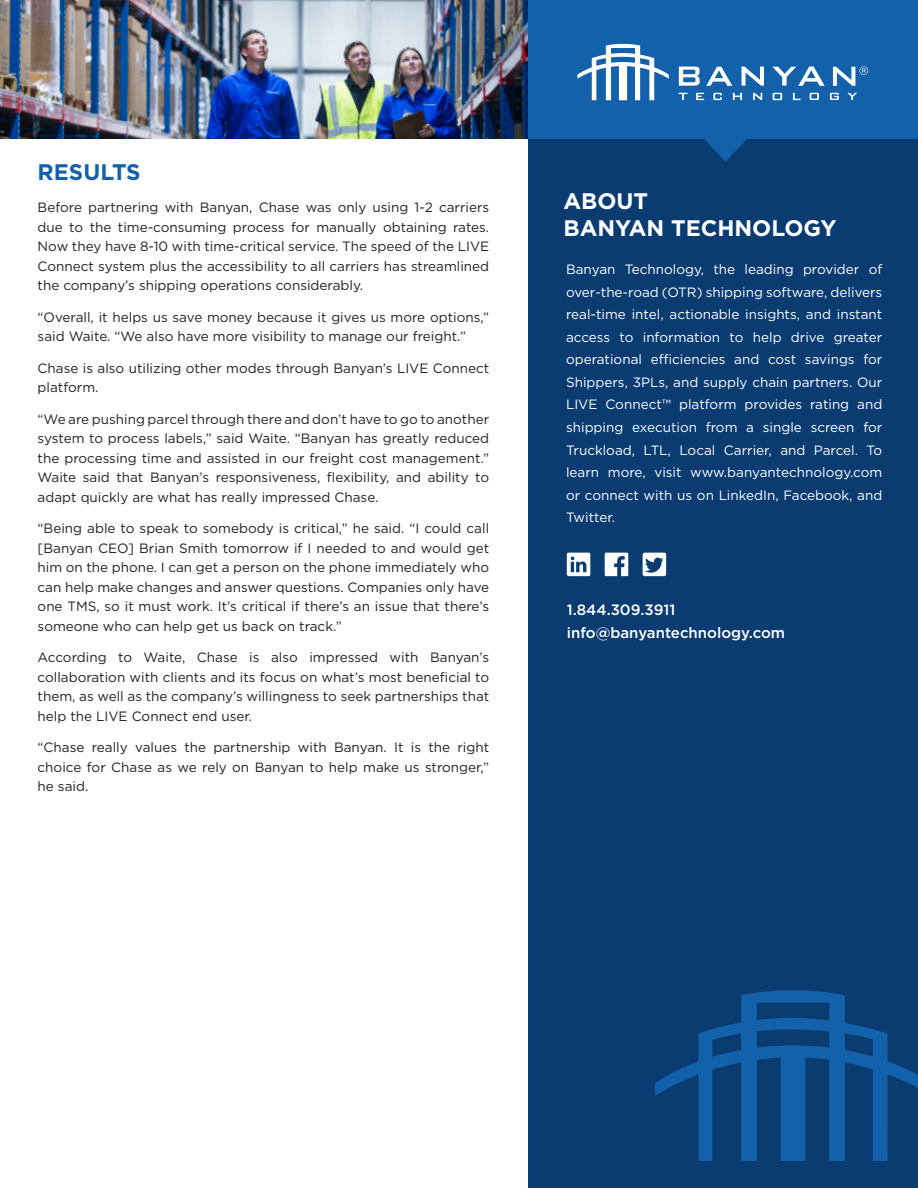
<style>
.page{position:relative;width:918px;height:1188px;background:#fff}
.page>*{position:absolute;margin:0;border:0;box-sizing:border-box;transform-origin:0 0}
.t1{font:700 22.5px "Gotham";color:#fff}
.t2{font:700 22.5px "Gotham";color:#1361ab}
.t3{font:500 15px "Gotham";color:#fff}
.t4{font:13.5px/19.5px "Gotham";color:#231f20;text-align:justify}
.t5{font:13.5px/22.5px "Gotham";color:#fff;text-align:justify}
</style>
<div class="page">
<img style="left:0;top:0;width:528px;height:139px">
<div style="left:528px;top:27px;width:390px;height:1161px;background:#0a3c72"></div>
<div style="left:528px;top:0;width:390px;height:139px;background:#1361ab"></div>
<svg style="left:655px;top:990px;width:263px;height:171px"></svg>
<svg style="left:704px;top:139px;width:43px;height:23px"></svg>
<svg style="left:577px;top:44px;width:92px;height:56px"></svg>
<svg style="left:679px;top:93px;width:178px;height:7px"></svg>
<svg style="left:679px;top:66px;width:189px;height:20px"></svg>
<svg style="left:567px;top:553px;width:23px;height:23px"></svg>
<svg style="left:605px;top:553px;width:23px;height:23px"></svg>
<svg style="left:643px;top:553px;width:23px;height:23px"></svg>
<p class="t2" style="left:38px;top:157px;width:105px">RESULTS</p>
<p class="t4" style="left:38px;top:198px;width:453px">Before partnering with Banyan, Chase was only using 1-2 carriers due to the time-consuming process for manually obtaining rates.<br>Now they have 8-10 with time-critical service. The speed of the LIVE Connect system plus the accessibility to all carriers has streamlined the company’s shipping operations considerably.</p>
<p class="t4" style="left:38px;top:307px;width:453px">“Overall, it helps us save money because it gives us more options,” said Waite. “We also have more visibility to manage our freight.”</p>
<p class="t4" style="left:38px;top:358px;width:453px">Chase is also utilizing other modes through Banyan’s LIVE Connect platform.</p>
<p class="t4" style="left:38px;top:409px;width:453px">“We are pushing parcel through there and don’t have to go to another system to process labels,” said Waite. “Banyan has greatly reduced the processing time and assisted in our freight cost management.” Waite said that Banyan’s responsiveness, flexibility, and ability to adapt quickly are what has really impressed Chase.</p>
<p class="t4" style="left:38px;top:519px;width:453px">“Being able to speak to somebody is critical,” he said. “I could call [Banyan CEO] Brian Smith tomorrow if I needed to and would get him on the phone. I can get a person on the phone immediately who can help make changes and answer questions. Companies only have one TMS, so it must work. It’s critical if there’s an issue that there’s someone who can help get us back on track.”</p>
<p class="t4" style="left:38px;top:648px;width:453px">According to Waite, Chase is also impressed with Banyan’s collaboration with clients and its focus on what’s most beneficial to them, as well as the company’s willingness to seek partnerships that help the LIVE Connect end user.</p>
<p class="t4" style="left:38px;top:737px;width:453px">“Chase really values the partnership with Banyan. It is the right choice for Chase as we rely on Banyan to help make us stronger,” he said.</p>
<p class="t1" style="left:563px;top:186px;width:86px">ABOUT</p>
<p class="t1" style="left:563px;top:213px;width:275px">BANYAN TECHNOLOGY</p>
<p class="t5" style="left:566px;top:258px;width:318px">Banyan Technology, the leading provider of over-the-road (OTR) shipping software, delivers real-time intel, actionable insights, and instant access to information to help drive greater operational efficiencies and cost savings for Shippers, 3PLs, and supply chain partners. Our LIVE Connect™ platform provides rating and shipping execution from a single screen for Truckload, LTL, Local Carrier, and Parcel. To learn more, visit www.banyantechnology.com or connect with us on LinkedIn, Facebook, and Twitter.</p>
<p class="t3" style="left:567px;top:600px;width:110px">1.844.309.3911</p>
<p class="t3" style="left:567px;top:623px;width:220px">info@banyantechnology.com</p>
</div>
